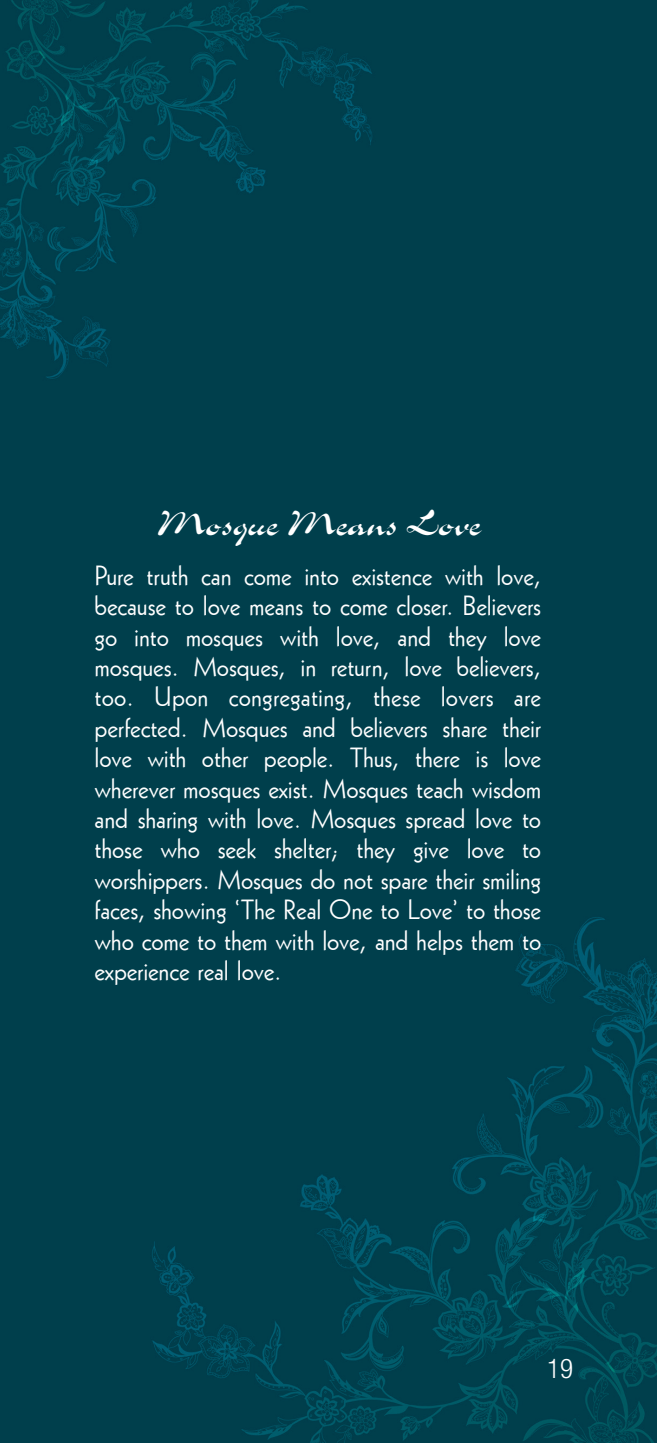
<style>
.page{position:relative;width:662px;height:1444px;background:#fff}
.page>*{position:absolute;margin:0;border:0;box-sizing:border-box;transform-origin:0 0}
.t1{font:40.5px "Slogan";color:#fff}
.t2{font:27px/30.4px "Geometric 231 BT Roman C";letter-spacing:-.005em;color:#fff;text-align:justify}
.t3{font:300 condensed 27px "Helvetica Neue LT Com";color:#fff}
</style>
<div class="page">
<div style="left:0;top:1px;width:656px;height:1441px;background:#003f4c"></div>
<h1 class="t1" style="left:156px;top:502px;width:326px">Mosque Means Love</h1>
<p class="t2" style="left:95px;top:559px;width:448px">Pure truth can come into existence with love, because to love means to come closer. Believers go into mosques with love, and they love mosques. Mosques, in return, love believers, too. Upon congregating, these lovers are perfected. Mosques and believers share their love with other people. Thus, there is love wherever mosques exist. Mosques teach wisdom and sharing with love. Mosques spread love to those who seek shelter; they give love to worshippers. Mosques do not spare their smiling faces, showing ‘The Real One to Love’ to those who come to them with love, and helps them to experience real love.</p>
<p class="t3" style="left:547px;top:1352px;width:27px">19</p>
</div>
